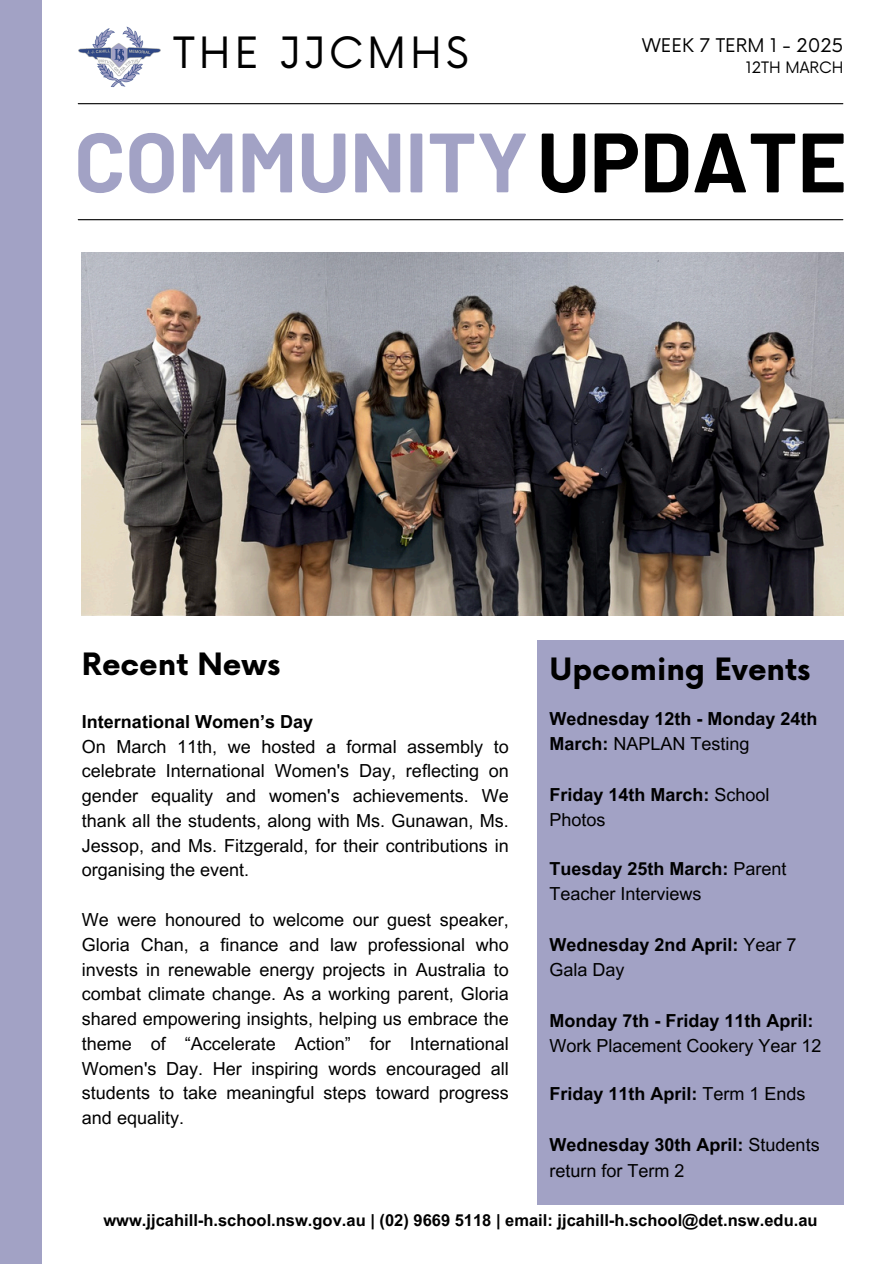
<style>
.page{position:relative;width:894px;height:1264px;background:#fff}
.page>*{position:absolute;margin:0;border:0;box-sizing:border-box;transform-origin:0 0}
.t1{font:700 84px "Barlow";color:#a2a2c5}
.t2{font:42px "Now";letter-spacing:.09em;color:#000}
.t3{font:700 30px "Now";color:#000}
.t4{font:18.3px "Now";color:#000}
.t5{font:18px/24.8px "Arial MT Pro";color:#000}
.t6{font:700 18px/25.3px "Arial MT Pro";color:#000}
.t7{font:700 16.5px "Arial MT Pro";color:#000}
.t8{font:15.3px "Now";color:#000}
.s1{color:#000}
.s2{font-weight:700}
.s3{font-weight:400}
</style>
<div class="page">
<img style="left:82px;top:253px;width:760px;height:362px">
<hr style="left:78px;top:103px;width:764px;height:1px;background:#000">
<hr style="left:78px;top:219px;width:764px;height:1px;background:#000">
<img style="left:78px;top:27px;width:83px;height:60px">
<div style="left:0;top:0;width:41px;height:1263px;background:#a2a2c5"></div>
<div style="left:537px;top:640px;width:306px;height:564px;background:#a2a2c5"></div>
<h4 class="t2" style="left:173px;top:30px;width:297px">THE JJCMHS</h4>
<p class="t4" style="left:642px;top:35px;width:203px">WEEK 7 TERM 1 - 2025</p>
<p class="t8" style="left:745px;top:59px;width:99px">12TH MARCH</p>
<p class="t1" style="left:74px;top:108px;width:773px">COMMUNITY<span class="s1">UPDATE</span></p>
<h5 class="t3" style="left:82px;top:648px;width:200px">Recent News</h5>
<h5 class="t5" style="left:82px;top:711px;width:428px"><span class="s2">International Women’s Day<br></span>On March 11th, we hosted a formal assembly to celebrate International Women's Day, reflecting on gender equality and women's achievements. We thank all the students, along with Ms. Gunawan, Ms.<br>Jessop, and Ms. Fitzgerald, for their contributions in organising the event.</h5>
<h5 class="t5" style="left:82px;top:909px;width:428px;text-align:justify">We were honoured to welcome our guest speaker, Gloria Chan, a finance and law professional who invests in renewable energy projects in Australia to combat climate change. As a working parent, Gloria shared empowering insights, helping us embrace the theme of “Accelerate Action” for International Women's Day. Her inspiring words encouraged all students to take meaningful steps toward progress and equality.</h5>
<h1 class="t3" style="left:549px;top:653px;width:262px">Upcoming Events</h1>
<h1 class="t6" style="left:549px;top:708px;width:269px">Wednesday 12th - Monday 24th<br>March: <span class="s3">NAPLAN Testing</span></h1>
<p class="t6" style="left:549px;top:784px;width:221px">Friday 14th March: <span class="s3">School<br>Photos</span></p>
<p class="t5" style="left:549px;top:857px;width:238px;line-height:25.3px"><span class="s2">Tuesday 25th March:</span> Parent<br>Teacher Interviews</p>
<h3 class="t6" style="left:549px;top:934px;width:248px">Wednesday 2nd April: <span class="s3">Year 7<br>Gala Day</span></h3>
<h5 class="t6" style="left:549px;top:1010px;width:273px">Monday 7th - Friday 11th April:<br><span class="s3">Work Placement Cookery Year 12</span></h5>
<h5 class="t6" style="left:549px;top:1083px;width:257px">Friday 11th April: <span class="s3">Term 1 Ends</span></h5>
<h3 class="t5" style="left:549px;top:1134px;width:271px;line-height:25.3px"><span class="s2">Wednesday 30th April:</span> Students return for Term 2</h3>
<h5 class="t7" style="left:103px;top:1213px;width:715px">www.jjcahill-h.school.nsw.gov.au | (02) 9669 5118 | email: jjcahill-h.school@det.nsw.edu.au</h5>
</div>
